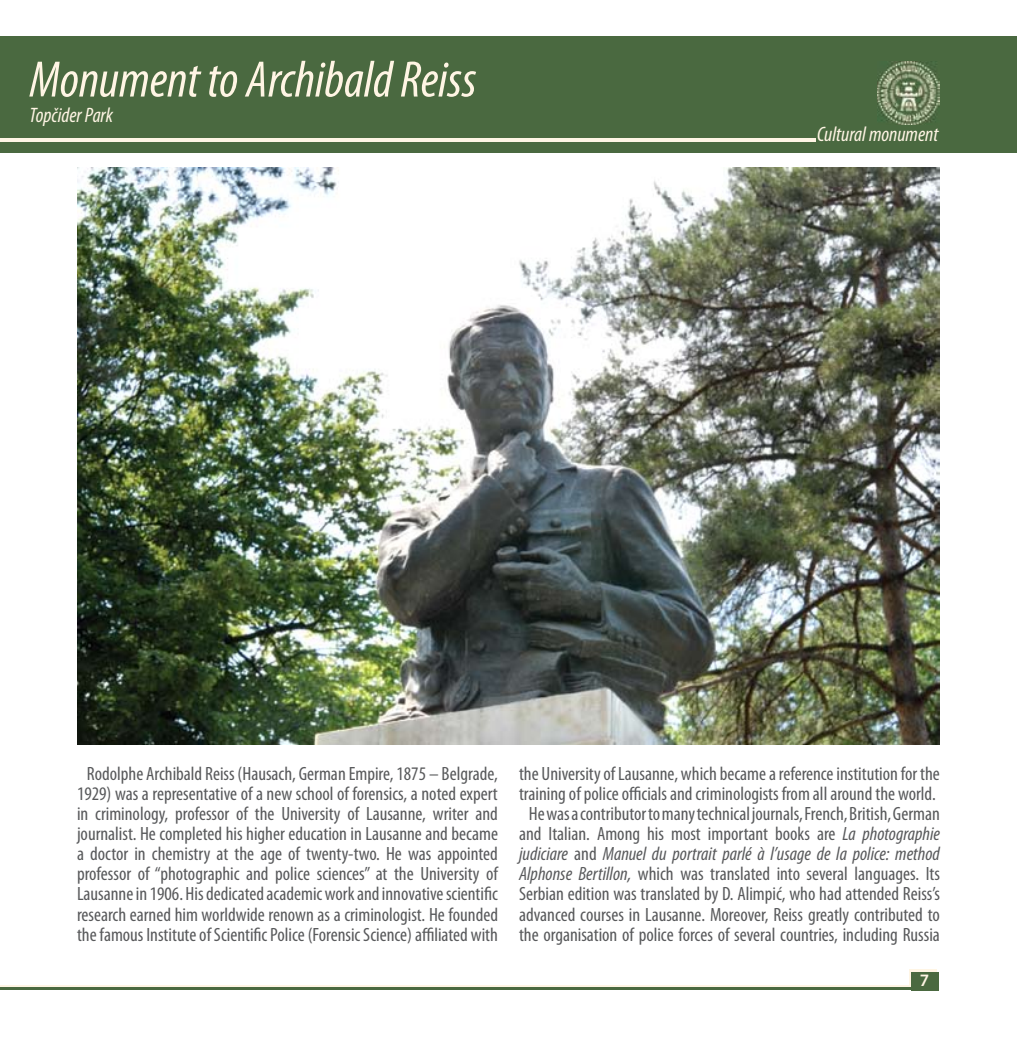
<style>
.page{position:relative;width:1017px;height:1042px;background:#fff}
.page>*{position:absolute;margin:0;border:0;box-sizing:border-box;transform-origin:0 0}
.t1{font:italic condensed 51.62px "Myriad Pro";color:#fff5e4}
.t2{font:italic condensed 21px "Myriad Pro";color:#fff5e4}
.t3{font:condensed 19.25px/20.1px "Myriad Pro";color:#58595b;text-align:center}
.t4{font:600 17.5px "Myriad Pro";color:#fff5e4}
.s1{font-style:italic}
</style>
<div class="page">
<div style="left:909px;top:969px;width:27px;height:19px;background:#fff5e4"></div>
<hr style="left:0;top:985px;width:934px;height:3px;background:#fff5e4">
<div style="left:911px;top:971px;width:28px;height:19px;background:#4a6940"></div>
<hr style="left:0;top:987px;width:914px;height:3px;background:#4a6940">
<div style="left:0;top:36px;width:1017px;height:116px;background:#4a6940"></div>
<hr style="left:1px;top:138px;width:815px;height:4px;background:#fff5e4">
<img style="left:77px;top:167px;width:863px;height:578px">
<img style="left:878px;top:62px;width:62px;height:62px">
<h1 class="t1" style="left:30px;top:48px;width:448px">Monument to Archibald Reiss</h1>
<p class="t2" style="left:30px;top:102px;width:85px">Topčider Park</p>
<p class="t2" style="left:817px;top:122px;width:123px">Cultural monument</p>
<p class="t3" style="left:77px;top:763px;width:423px">Rodolphe Archibald Reiss (Hausach, German Empire, 1875 – Belgrade, 1929) was a representative of a new school of forensics, a noted expert in criminology, professor of the University of Lausanne, writer and journalist. He completed his higher education in Lausanne and became a doctor in chemistry at the age of twenty-two. He was appointed professor of “photographic and police sciences” at the University of Lausanne in 1906. His dedicated academic work and innovative scientific research earned him worldwide renown as a criminologist. He founded the famous Institute of Scientific Police (Forensic Science) affiliated with</p>
<p class="t3" style="left:519px;top:763px;width:422px">the University of Lausanne, which became a reference institution for the training of police officials and criminologists from all around the world.<br>He was a contributor to many technical journals, French, British, German and Italian. Among his most important books are <span class="s1">La photographie judiciare</span> and <span class="s1">Manuel du portrait parlé à l’usage de la police: method Alphonse Bertillon,</span> which was translated into several languages. Its Serbian edition was translated by D. Alimpić, who had attended Reiss’s advanced courses in Lausanne. Moreover, Reiss greatly contributed to the organisation of police forces of several countries, including Russia</p>
<p class="t4" style="left:920px;top:969px;width:11px">7</p>
</div>
